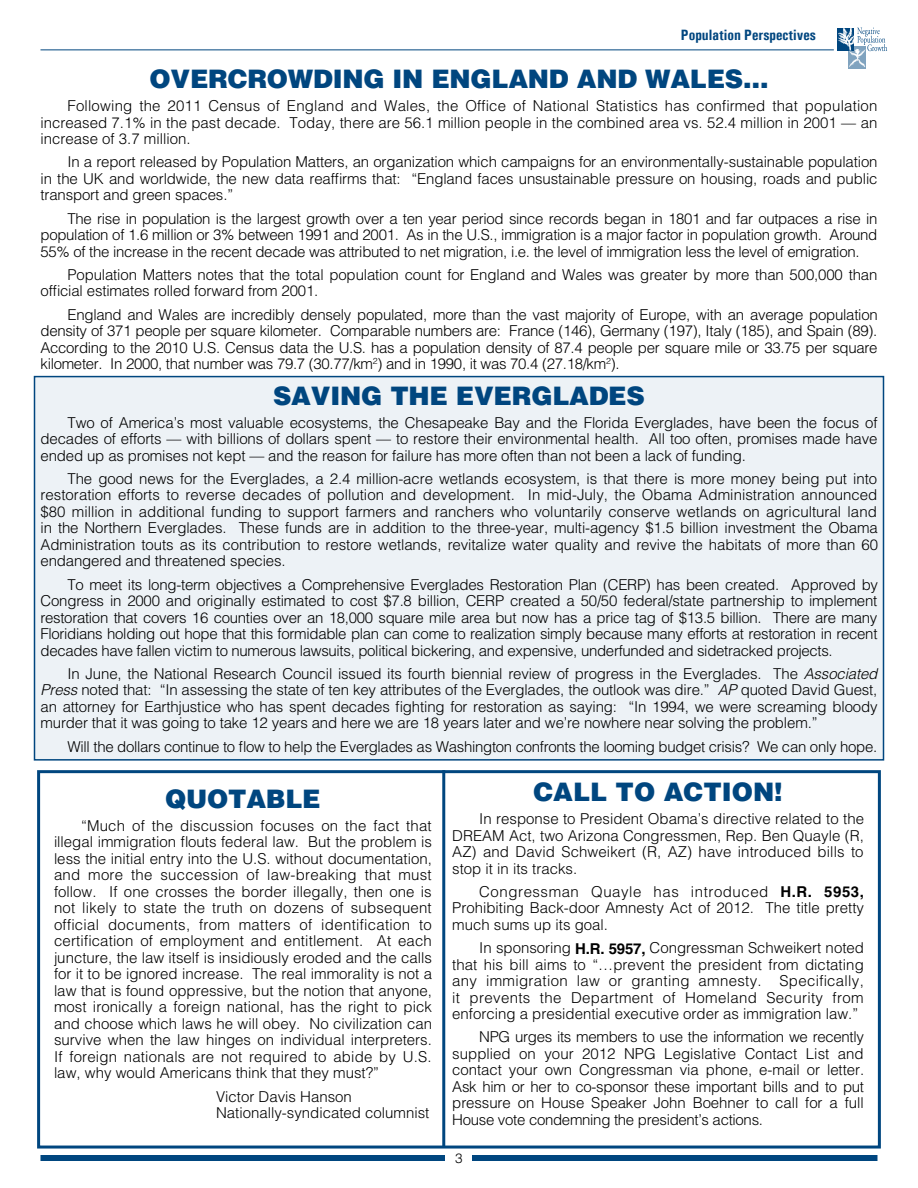
<style>
.page{position:relative;width:918px;height:1188px;background:#fff}
.page>*{position:absolute;margin:0;border:0;box-sizing:border-box;transform-origin:0 0}
.t1{font:900 25.5px "Helvetica";letter-spacing:-.01em;color:#00467f}
.t2{font:300 15px/16.5px "Helvetica";letter-spacing:-.01em;color:#000;text-align:justify}
.t3{font:700 condensed 15px "Univers";color:#00467f}
.t4{font:300 13.5px "Helvetica";color:#000}
.s1{font-style:italic}
.s2{font-weight:700}
</style>
<div class="page">
<hr style="left:40px;top:50px;width:794px;height:1px;background:#00467f">
<div style="left:849px;top:46px;width:17px;height:23px;background:#80a3bf"></div>
<svg style="left:838px;top:27px;width:49px;height:41px"></svg>
<div style="left:40px;top:1155px;width:837px;height:6px;background:#00467f"></div>
<div style="left:445px;top:1149px;width:27px;height:16px;background:#fff"></div>
<div style="left:34px;top:376px;width:850px;height:385px;background:#edf2f6;border:2px solid #00467f"></div>
<div style="left:37px;top:770px;width:844px;height:379px;border:3px solid #00467f"></div>
<hr style="left:442px;top:770px;width:3px;height:376px;background:#00467f">
<p class="t3" style="left:681px;top:26px;width:136px">Population Perspectives</p>
<h1 class="t1" style="left:149px;top:62px;width:621px">OVERCROWDING IN ENGLAND AND WALES…</h1>
<p class="t2" style="left:40px;top:97px;width:839px;text-indent:27px">Following the 2011 Census of England and Wales, the Office of National Statistics has confirmed that population increased 7.1% in the past decade. Today, there are 56.1 million people in the combined area vs. 52.4 million in 2001 — an increase of 3.7 million.</p>
<p class="t2" style="left:40px;top:154px;width:839px;text-indent:27px">In a report released by Population Matters, an organization which campaigns for an environmentally-sustainable population in the UK and worldwide, the new data reaffirms that: “England faces unsustainable pressure on housing, roads and public transport and green spaces.”</p>
<p class="t2" style="left:40px;top:210px;width:838px;text-indent:27px">The rise in population is the largest growth over a ten year period since records began in 1801 and far outpaces a rise in population of 1.6 million or 3% between 1991 and 2001. As in the U.S., immigration is a major factor in population growth. Around 55% of the increase in the recent decade was attributed to net migration, i.e. the level of immigration less the level of emigration.</p>
<p class="t2" style="left:40px;top:266px;width:838px;text-indent:27px">Population Matters notes that the total population count for England and Wales was greater by more than 500,000 than official estimates rolled forward from 2001.</p>
<p class="t2" style="left:40px;top:306px;width:839px;text-indent:27px">England and Wales are incredibly densely populated, more than the vast majority of Europe, with an average population density of 371 people per square kilometer. Comparable numbers are: France (146), Germany (197), Italy (185), and Spain (89).<br>According to the 2010 U.S. Census data the U.S. has a population density of 87.4 people per square mile or 33.75 per square kilometer. In 2000, that number was 79.7 (30.77/km<sup>2</sup>) and in 1990, it was 70.4 (27.18/km<sup>2</sup>).</p>
<h1 class="t1" style="left:273px;top:379px;width:373px">SAVING THE EVERGLADES</h1>
<p class="t2" style="left:40px;top:414px;width:839px;text-indent:27px">Two of America’s most valuable ecosystems, the Chesapeake Bay and the Florida Everglades, have been the focus of decades of efforts — with billions of dollars spent — to restore their environmental health. All too often, promises made have ended up as promises not kept — and the reason for failure has more often than not been a lack of funding.</p>
<p class="t2" style="left:40px;top:470px;width:839px;text-indent:27px">The good news for the Everglades, a 2.4 million-acre wetlands ecosystem, is that there is more money being put into restoration efforts to reverse decades of pollution and development. In mid-July, the Obama Administration announced $80 million in additional funding to support farmers and ranchers who voluntarily conserve wetlands on agricultural land in the Northern Everglades. These funds are in addition to the three-year, multi-agency $1.5 billion investment the Obama Administration touts as its contribution to restore wetlands, revitalize water quality and revive the habitats of more than 60 endangered and threatened species.</p>
<p class="t2" style="left:40px;top:576px;width:839px;text-indent:27px">To meet its long-term objectives a Comprehensive Everglades Restoration Plan (CERP) has been created. Approved by Congress in 2000 and originally estimated to cost $7.8 billion, CERP created a 50/50 federal/state partnership to implement restoration that covers 16 counties over an 18,000 square mile area but now has a price tag of $13.5 billion. There are many Floridians holding out hope that this formidable plan can come to realization simply because many efforts at restoration in recent decades have fallen victim to numerous lawsuits, political bickering, and expensive, underfunded and sidetracked projects.</p>
<p class="t2" style="left:40px;top:665px;width:839px;text-indent:27px">In June, the National Research Council issued its fourth biennial review of progress in the Everglades. The <span class="s1">Associated Press</span> noted that: “In assessing the state of ten key attributes of the Everglades, the outlook was dire.” <span class="s1">AP</span> quoted David Guest, an attorney for Earthjustice who has spent decades fighting for restoration as saying: “In 1994, we were screaming bloody murder that it was going to take 12 years and here we are 18 years later and we’re nowhere near solving the problem.”</p>
<p class="t2" style="left:67px;top:738px;width:811px">Will the dollars continue to flow to help the Everglades as Washington confronts the looming budget crisis? We can only hope.</p>
<h1 class="t1" style="left:165px;top:782px;width:42px">QUOTA</h1>
<h1 class="t1" style="left:266px;top:782px;width:37px">BLE</h1>
<p class="t2" style="left:54px;top:817px;width:380px;text-indent:27px">“Much of the discussion focuses on the fact that illegal immigration flouts federal law. But the problem is less the initial entry into the U.S. without documentation, and more the succession of law-breaking that must follow. If one crosses the border illegally, then one is not likely to state the truth on dozens of subsequent official documents, from matters of identification to certification of employment and entitlement. At each juncture, the law itself is insidiously eroded and the calls for it to be ignored increase. The real immorality is not a law that is found oppressive, but the notion that anyone, most ironically a foreign national, has the right to pick and choose which laws he will obey. No civilization can survive when the law hinges on individual interpreters.<br>If foreign nationals are not required to abide by U.S. law, why would Americans think that they must?”</p>
<p class="t2" style="left:216px;top:1088px;width:215px">Victor Davis Hanson<br>Nationally-syndicated columnist</p>
<h1 class="t1" style="left:533px;top:775px;width:251px">CALL TO ACTION!</h1>
<p class="t2" style="left:452px;top:810px;width:413px;text-indent:27px">In response to President Obama’s directive related to the DREAM Act, two Arizona Congressmen, Rep. Ben Quayle (R, AZ) and David Schweikert (R, AZ) have introduced bills to stop it in its tracks.</p>
<p class="t2" style="left:452px;top:883px;width:413px;text-indent:27px">Congressman Quayle has introduced <span class="s2">H.R. 5953, </span>Prohibiting Back-door Amnesty Act of 2012. The title pretty much sums up its goal.</p>
<p class="t2" style="left:452px;top:939px;width:413px;text-indent:27px">In sponsoring <span class="s2">H.R. 5957,</span> Congressman Schweikert noted that his bill aims to “…prevent the president from dictating any immigration law or granting amnesty. Specifically, it prevents the Department of Homeland Security from enforcing a presidential executive order as immigration law.”</p>
<p class="t2" style="left:452px;top:1029px;width:413px;text-indent:27px">NPG urges its members to use the information we recently supplied on your 2012 NPG Legislative Contact List and contact your own Congressman via phone, e-mail or letter.<br>Ask him or her to co-sponsor these important bills and to put pressure on House Speaker John Boehner to call for a full House vote condemning the president’s actions.</p>
<p class="t4" style="left:455px;top:1149px;width:9px">3</p>
</div>
